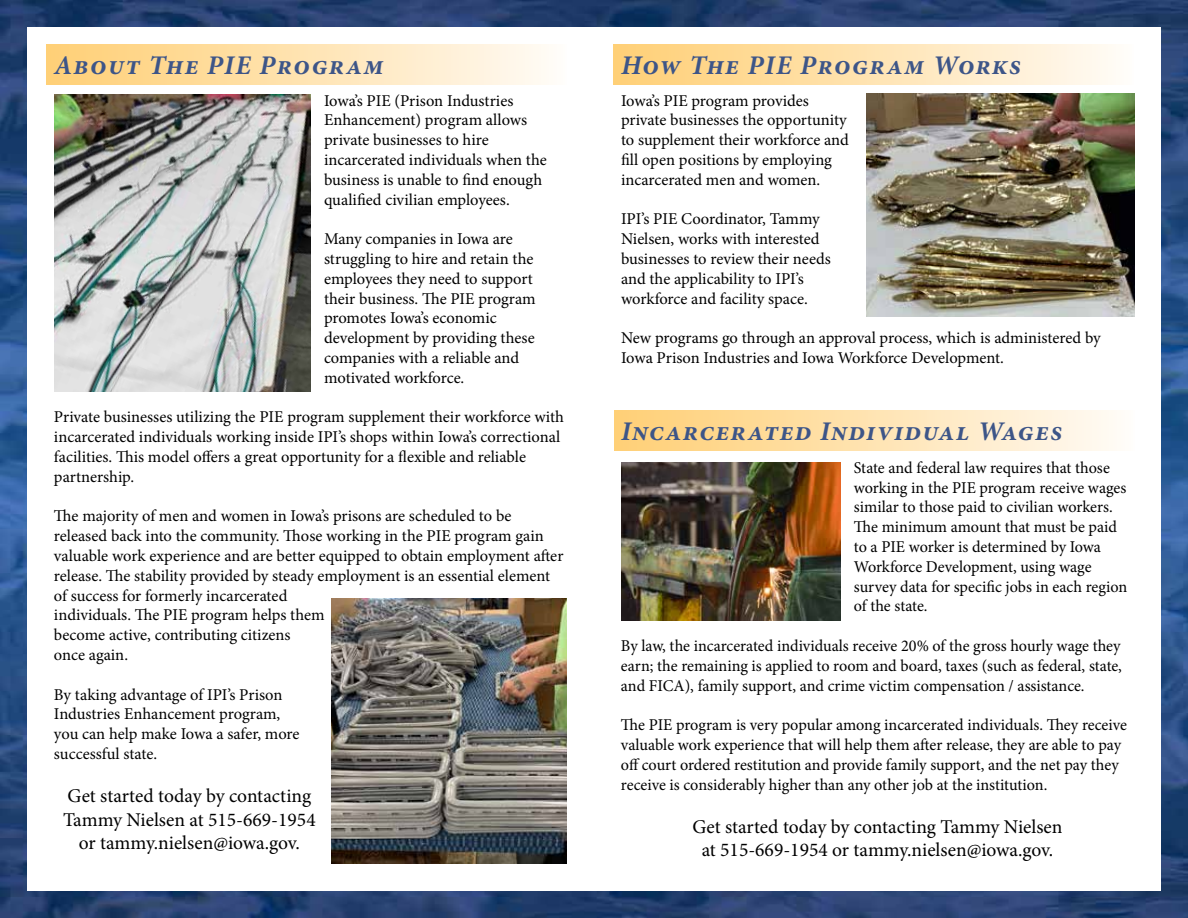
<style>
.page{position:relative;width:1188px;height:918px;background:#fff}
.page>*{position:absolute;margin:0;border:0;box-sizing:border-box;transform-origin:0 0}
.t1{font:italic 700 27px "Minion Pro";letter-spacing:.05em;color:#3d5588}
.t2{font:19.5px/23.4px "Minion Pro";color:#000;text-align:center}
.t3{font:16.5px/19.8px "Minion Pro";letter-spacing:-.005em;color:#000}
</style>
<div class="page">
<img style="left:0;top:0;width:1188px;height:918px">
<div style="left:27px;top:27px;width:1134px;height:864px;background:#fff"></div>
<div style="left:46px;top:44px;width:521px;height:40px;background:linear-gradient(to right,#ffce73,#fffbf6)"></div>
<div style="left:614px;top:411px;width:521px;height:40px;background:linear-gradient(to right,#ffce73,#fffbf6)"></div>
<div style="left:613px;top:44px;width:521px;height:40px;background:linear-gradient(to right,#ffce73,#fffbf6)"></div>
<img style="left:54px;top:94px;width:256px;height:298px">
<img style="left:866px;top:94px;width:269px;height:222px">
<img style="left:332px;top:598px;width:235px;height:266px">
<img style="left:621px;top:462px;width:219px;height:159px">
<h1 class="t1" style="left:54px;top:46px;width:331px">About The PIE Program</h1>
<p class="t3" style="left:324px;top:91px;width:224px">Iowa’s PIE (Prison Industries<br>Enhancement) program allows private businesses to hire incarcerated individuals when the business is unable to find enough qualified civilian employees.</p>
<p class="t3" style="left:324px;top:229px;width:213px">Many companies in Iowa are struggling to hire and retain the employees they need to support their business. The PIE program promotes Iowa’s economic development by providing these companies with a reliable and motivated workforce.</p>
<p class="t3" style="left:54px;top:407px;width:512px">Private businesses utilizing the PIE program supplement their workforce with incarcerated individuals working inside IPI’s shops within Iowa’s correctional facilities. This model offers a great opportunity for a flexible and reliable partnership.</p>
<p class="t3" style="left:54px;top:506px;width:511px">The majority of men and women in Iowa’s prisons are scheduled to be released back into the community. Those working in the PIE program gain valuable work experience and are better equipped to obtain employment after release. The stability provided by steady employment is an essential element of success for formerly incarcerated<br>individuals. The PIE program helps them<br>become active, contributing citizens<br>once again.</p>
<p class="t3" style="left:54px;top:685px;width:247px">By taking advantage of IPI’s Prison<br>Industries Enhancement program, you can help make Iowa a safer, more successful state.</p>
<p class="t2" style="left:63px;top:784px;width:254px">Get started today by contacting<br>Tammy Nielsen at 515-669-1954 or tammy.nielsen@iowa.gov.</p>
<h1 class="t1" style="left:621px;top:46px;width:401px">How The PIE Program Works</h1>
<p class="t3" style="left:621px;top:91px;width:229px">Iowa’s PIE program provides private businesses the opportunity to supplement their workforce and fill open positions by employing incarcerated men and women.</p>
<p class="t3" style="left:621px;top:209px;width:211px">IPI’s PIE Coordinator, Tammy<br>Nielsen, works with interested businesses to review their needs and the applicability to IPI’s workforce and facility space.</p>
<p class="t3" style="left:621px;top:328px;width:481px">New programs go through an approval process, which is administered by<br>Iowa Prison Industries and Iowa Workforce Development.</p>
<h1 class="t1" style="left:621px;top:412px;width:443px">Incarcerated Individual Wages</h1>
<p class="t3" style="left:854px;top:458px;width:275px">State and federal law requires that those working in the PIE program receive wages similar to those paid to civilian workers.<br>The minimum amount that must be paid to a PIE worker is determined by Iowa Workforce Development, using wage survey data for specific jobs in each region of the state.</p>
<p class="t3" style="left:621px;top:636px;width:502px;text-align:justify">By law, the incarcerated individuals receive 20% of the gross hourly wage they earn; the remaining is applied to room and board, taxes (such as federal, state, and FICA), family support, and crime victim compensation / assistance.</p>
<p class="t3" style="left:621px;top:715px;width:507px">The PIE program is very popular among incarcerated individuals. They receive valuable work experience that will help them after release, they are able to pay off court ordered restitution and provide family support, and the net pay they receive is considerably higher than any other job at the institution.</p>
<p class="t2" style="left:692px;top:815px;width:372px">Get started today by contacting Tammy Nielsen at 515-669-1954 or tammy.nielsen@iowa.gov.</p>
</div>
